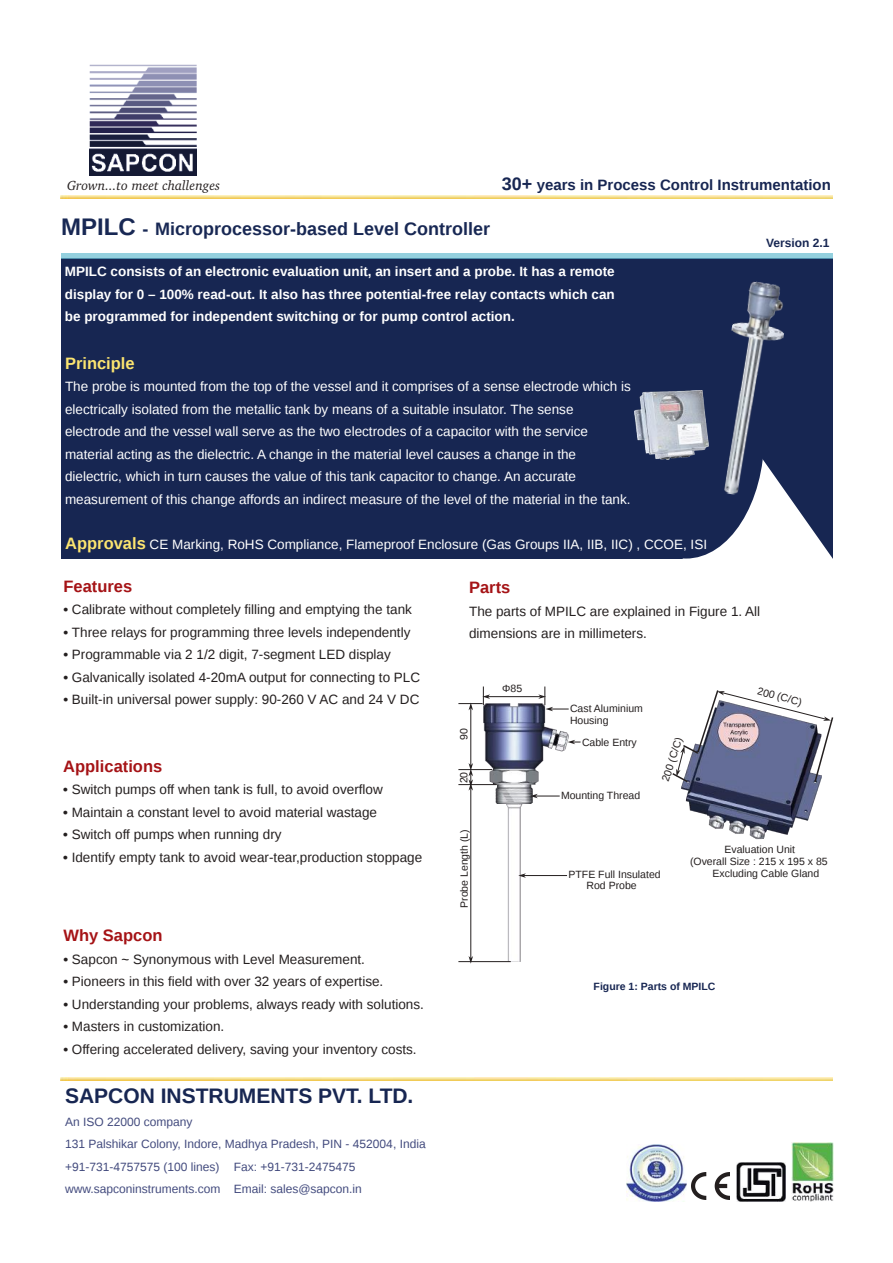
<style>
.page{position:relative;width:893px;height:1263px;background:#fff}
.page>*{position:absolute;margin:0;border:0;box-sizing:border-box;transform-origin:0 0}
.t1{font:700 21px "Liberation Sans";color:#172652}
.t2{font:700 18px "Liberation Sans";color:#182854}
.t3{font:700 16.5px "Liberation Sans";color:#a51316}
.t4{font:700 16.5px "Liberation Sans";color:#fce570}
.t5{font:700 15px "Liberation Sans";color:#172652}
.t6{font:13.5px/22.5px "Liberation Sans";color:#241f1f}
.t7{font:13.5px/22.5px "Liberation Sans";color:#fff}
.t8{font:700 13.5px/22.5px "Liberation Sans";color:#fff;text-align:justify}
.t9{font:italic 13.5px "Charter BT";color:#241f1f}
.t10{font:12px/22.5px "Liberation Sans";color:#434b7e}
.t11{font:700 12px "Liberation Sans";color:#172652}
.t12{font:10.5px/12px "Liberation Sans";color:#241f1f}
.t13{font:700 10.5px "Liberation Sans";color:#172652}
.s1{font-size:18px}
.s2{font-size:24px}
.s3{font-weight:700;font-size:16.5px;color:#fce570}
.s4{font-weight:700}
</style>
<div class="page">
<div style="left:61px;top:258px;width:772px;height:301px;background:#172652"></div>
<svg style="left:682px;top:498px;width:151px;height:61px"></svg>
<div style="left:61px;top:253px;width:772px;height:5px;background:#94d0de"></div>
<img style="left:90px;top:64px;width:107px;height:112px">
<img style="left:60px;top:195px;width:772px;height:4px">
<img style="left:60px;top:1077px;width:772px;height:4px">
<img style="left:792px;top:1142px;width:41px;height:59px">
<img style="left:692px;top:1173px;width:37px;height:26px">
<img style="left:736px;top:1162px;width:50px;height:39px">
<img style="left:627px;top:1145px;width:59px;height:56px">
<img style="left:483px;top:703px;width:337px;height:259px">
<hr style="left:458px;top:769px;width:34px;height:1px;background:#241f1f">
<hr style="left:458px;top:784px;width:39px;height:1px;background:#241f1f">
<hr style="left:458px;top:961px;width:53px;height:1px;background:#241f1f">
<hr style="left:488px;top:696px;width:53px;height:1px;background:#241f1f">
<hr style="left:471px;top:708px;width:1px;height:57px;background:#241f1f">
<svg style="left:458px;top:686px;width:32px;height:24px"></svg>
<hr style="left:471px;top:788px;width:1px;height:170px;background:#241f1f">
<svg style="left:469px;top:763px;width:4px;height:27px"></svg>
<svg style="left:469px;top:956px;width:4px;height:8px"></svg>
<svg style="left:538px;top:686px;width:31px;height:25px"></svg>
<svg style="left:568px;top:740px;width:13px;height:4px"></svg>
<svg style="left:530px;top:794px;width:30px;height:4px"></svg>
<hr style="left:524px;top:875px;width:43px;height:1px;background:#241f1f">
<svg style="left:518px;top:873px;width:8px;height:5px"></svg>
<svg style="left:671px;top:690px;width:163px;height:94px"></svg>
<img style="left:724px;top:281px;width:66px;height:217px">
<img style="left:634px;top:391px;width:75px;height:69px">
<p class="t9" style="left:67px;top:180px;width:154px">Grown...to meet challenges</p>
<p class="t5" style="left:502px;top:176px;width:331px"><span class="s1">30+</span> years in Process Control Instrumentation</p>
<h2 class="t2" style="left:61px;top:219px;width:431px"><span class="s2">MPILC</span> - Microprocessor-based Level Controller</h2>
<p class="t8" style="left:65px;top:260px;width:551px">MPILC consists of an electronic evaluation unit, an insert and a probe. It has a remote display for 0 – 100% read-out. It also has three potential-free relay contacts which can be programmed for independent switching or for pump control action.</p>
<p class="t4" style="left:65px;top:354px;width:71px">Principle</p>
<p class="t7" style="left:65px;top:375px;width:567px">The probe is mounted from the top of the vessel and it comprises of a sense electrode which is electrically isolated from the metallic tank by means of a suitable insulator. The sense electrode and the vessel wall serve as the two electrodes of a capacitor with the service material acting as the dielectric. A change in the material level causes a change in the dielectric, which in turn causes the value of this tank capacitor to change. An accurate measurement of this change affords an indirect measure of the level of the material in the tank.</p>
<p class="t7" style="left:65px;top:533px;width:643px"><span class="s3">Approvals</span> CE Marking, RoHS Compliance, Flameproof Enclosure (Gas Groups IIA, IIB, IIC) , CCOE, ISI</p>
<p class="t11" style="left:766px;top:236px;width:65px">Version 2.1</p>
<p class="t3" style="left:64px;top:577px;width:70px">Features</p>
<p class="t6" style="left:64px;top:598px;width:350px"><span class="s4">•</span> Calibrate without completely filling and emptying the tank</p>
<p class="t6" style="left:64px;top:621px;width:348px"><span class="s4">•</span> Three relays for programming three levels independently</p>
<p class="t6" style="left:64px;top:643px;width:329px"><span class="s4">•</span> Programmable via 2 1/2 digit, 7-segment LED display</p>
<p class="t6" style="left:64px;top:666px;width:358px"><span class="s4">•</span> Galvanically isolated 4-20mA output for connecting to PLC</p>
<p class="t6" style="left:64px;top:688px;width:357px"><span class="s4">•</span> Built-in universal power supply: 90-260 V AC and 24 V DC</p>
<p class="t3" style="left:63px;top:757px;width:101px">Applications</p>
<p class="t6" style="left:63px;top:778px;width:321px"><span class="s4">•</span> Switch pumps off when tank is full, to avoid overflow</p>
<p class="t6" style="left:63px;top:801px;width:315px"><span class="s4">•</span> Maintain a constant level to avoid material wastage</p>
<p class="t6" style="left:63px;top:823px;width:220px"><span class="s4">•</span> Switch off pumps when running dry</p>
<p class="t6" style="left:63px;top:846px;width:360px"><span class="s4">•</span> Identify empty tank to avoid wear-tear,production stoppage</p>
<p class="t3" style="left:64px;top:926px;width:100px">Why Sapcon</p>
<p class="t6" style="left:64px;top:948px;width:303px"><span class="s4">•</span> Sapcon ~ Synonymous with Level Measurement.</p>
<p class="t6" style="left:64px;top:970px;width:321px"><span class="s4">•</span> Pioneers in this field with over 32 years of expertise.</p>
<p class="t6" style="left:64px;top:993px;width:362px"><span class="s4">•</span> Understanding your problems, always ready with solutions.</p>
<p class="t6" style="left:64px;top:1015px;width:162px"><span class="s4">•</span> Masters in customization.</p>
<p class="t6" style="left:64px;top:1038px;width:355px"><span class="s4">•</span> Offering accelerated delivery, saving your inventory costs.</p>
<h1 class="t1" style="left:65px;top:1084px;width:350px">SAPCON INSTRUMENTS PVT. LTD.</h1>
<p class="t10" style="left:65px;top:1110px;width:362px">An ISO 22000 company<br>131 Palshikar Colony, Indore, Madhya Pradesh, PIN - 452004, India +91-731-4757575 (100 lines) Fax: +91-731-2475475 www.sapconinstruments.com Email: sales@sapcon.in</p>
<p class="t3" style="left:469px;top:578px;width:43px">Parts</p>
<p class="t6" style="left:469px;top:600px;width:293px">The parts of MPILC are explained in Figure 1. All dimensions are in millimeters.</p>
<p class="t12" style="left:458px;top:740px;width:13px;rotate:-90deg">90</p>
<p class="t12" style="left:458px;top:783px;width:13px;rotate:-90deg">20</p>
<p class="t12" style="left:458px;top:908px;width:80px;rotate:-90deg">Probe Length (L)</p>
<p class="t12" style="left:502px;top:682px;width:22px">Φ85</p>
<p class="t12" style="left:570px;top:702px;width:74px">Cast Aluminium<br>Housing</p>
<p class="t12" style="left:582px;top:736px;width:56px">Cable Entry</p>
<p class="t12" style="left:561px;top:789px;width:81px">Mounting Thread</p>
<p class="t12" style="left:659px;top:779px;width:47px;rotate:-72deg">200 (C/C)</p>
<p class="t12" style="left:759px;top:685px;width:47px;rotate:15deg">200 (C/C)</p>
<p class="t12" style="left:568px;top:869px;width:94px;line-height:10.5px;text-align:center">PTFE Full Insulated<br>Rod Probe</p>
<p class="t12" style="left:724px;top:843px;width:72px">Evaluation Unit</p>
<p class="t12" style="left:690px;top:855px;width:139px">(Overall Size : 215 x 195 x 85</p>
<p class="t12" style="left:712px;top:867px;width:108px">Excluding Cable Gland</p>
<p class="t13" style="left:594px;top:981px;width:123px">Figure 1: Parts of MPILC</p>
</div>
